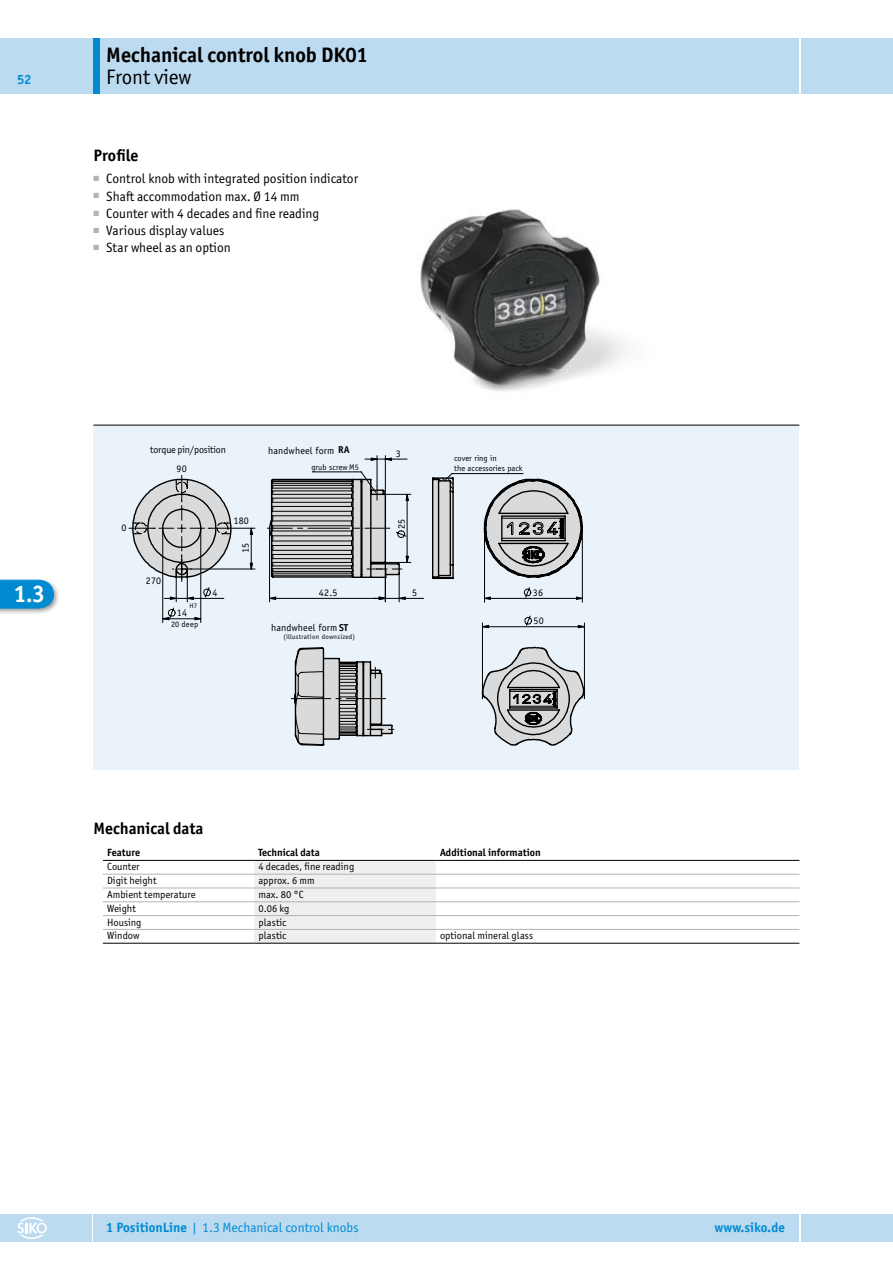
<style>
.page{position:relative;width:893px;height:1280px;background:#fff}
.page>*{position:absolute;margin:0;border:0;box-sizing:border-box;transform-origin:0 0}
.t1{font:700 24px "Officina Sans ITC Pro";color:#fff}
.t2{font:700 21px "Officina Sans ITC Pro";color:#000}
.t3{font:21px "Officina Sans ITC Pro";color:#000}
.t4{font:700 16.5px "Officina Sans ITC Pro";color:#000}
.t5{font:13.5px "Officina Sans ITC Pro";color:#000}
.t6{font:13.5px "Officina Sans ITC Pro";color:#008bd0}
.t7{font:700 13.5px "Officina Sans ITC Pro";color:#008bd0}
.t8{font:10.5px "Officina Sans ITC Pro";color:#000}
.t9{font:700 10.5px "Officina Sans ITC Pro";color:#000}
.t10{font:10.05px "Officina Sans";letter-spacing:.01em;color:#000}
.t11{font:10.05px "Officina Sans ITC Pro";letter-spacing:-.015em;color:#000}
.t12{font:8.25px/9.9px "Officina Sans";color:#000}
.t13{font:6.9px "Officina Sans";letter-spacing:.03em;color:#000}
.s1{font-weight:500}
.s2{font-weight:700}
</style>
<div class="page">
<div style="left:94px;top:1214px;width:705px;height:28px;background:#bcdaf0"></div>
<div style="left:0;top:1214px;width:91px;height:28px;background:#bcdaf0"></div>
<div style="left:801px;top:1214px;width:92px;height:28px;background:#bcdaf0"></div>
<div style="left:94px;top:38px;width:705px;height:56px;background:#bcdaf0"></div>
<div style="left:0;top:38px;width:94px;height:56px;background:#bcdaf0"></div>
<div style="left:801px;top:38px;width:92px;height:56px;background:#bcdaf0"></div>
<img style="left:391px;top:209px;width:271px;height:216px">
<div style="left:0;top:578px;width:60px;height:37px;background:#000;opacity:.4"></div>
<svg style="left:0;top:580px;width:54px;height:28px;background:#0b8ed0"></svg>
<div style="left:94px;top:38px;width:6px;height:56px;background:#008bd0"></div>
<div style="left:93px;top:425px;width:706px;height:345px;background:#eaf3fa"></div>
<hr style="left:385px;top:456px;width:1px;height:39px;background:#000">
<hr style="left:377px;top:456px;width:1px;height:30px;background:#000">
<svg style="left:365px;top:458px;width:42px;height:3px"></svg>
<svg style="left:129px;top:471px;width:456px;height:274px"></svg>
<svg style="left:17px;top:1217px;width:30px;height:22px"></svg>
<hr style="left:93px;top:425px;width:706px;height:1px;background:#000">
<div style="left:254px;top:861px;width:182px;height:68px;background:#eeefef"></div>
<div style="left:254px;top:929px;width:182px;height:14px;background:#eeefef"></div>
<hr style="left:103px;top:901px;width:151px;height:1px;background:#b1b3b4">
<hr style="left:254px;top:901px;width:182px;height:1px;background:#b1b3b4">
<hr style="left:436px;top:901px;width:363px;height:1px;background:#b1b3b4">
<hr style="left:103px;top:860px;width:151px;height:1px;background:#000">
<hr style="left:254px;top:860px;width:182px;height:1px;background:#000">
<hr style="left:436px;top:860px;width:363px;height:1px;background:#000">
<hr style="left:103px;top:874px;width:151px;height:1px;background:#b1b3b4">
<hr style="left:254px;top:874px;width:182px;height:1px;background:#b1b3b4">
<hr style="left:436px;top:874px;width:363px;height:1px;background:#b1b3b4">
<hr style="left:103px;top:888px;width:151px;height:1px;background:#b1b3b4">
<hr style="left:254px;top:888px;width:182px;height:1px;background:#b1b3b4">
<hr style="left:436px;top:888px;width:363px;height:1px;background:#b1b3b4">
<hr style="left:103px;top:915px;width:151px;height:1px;background:#b1b3b4">
<hr style="left:254px;top:915px;width:182px;height:1px;background:#b1b3b4">
<hr style="left:436px;top:915px;width:363px;height:1px;background:#b1b3b4">
<hr style="left:103px;top:929px;width:151px;height:1px;background:#b1b3b4">
<hr style="left:254px;top:929px;width:182px;height:1px;background:#b1b3b4">
<hr style="left:436px;top:929px;width:363px;height:1px;background:#b1b3b4">
<hr style="left:103px;top:943px;width:151px;height:1px;background:#000">
<hr style="left:254px;top:943px;width:182px;height:1px;background:#000">
<hr style="left:436px;top:943px;width:363px;height:1px;background:#000">
<p class="t7" style="left:17px;top:71px;width:16px">52</p>
<h2 class="t2" style="left:106px;top:42px;width:263px">Mechanical control knob DK01</h2>
<h2 class="t3" style="left:106px;top:65px;width:87px">Front view</h2>
<p class="t4" style="left:94px;top:145px;width:46px">Profile</p>
<p class="t5" style="left:94px;top:171px;width:266px"><sup>■</sup> Control knob with integrated position indicator</p>
<p class="t5" style="left:94px;top:188px;width:208px"><sup>■</sup> Shaft accommodation max. Ø 14 mm</p>
<p class="t5" style="left:94px;top:205px;width:227px"><sup>■</sup> Counter with 4 decades and fine reading</p>
<p class="t5" style="left:94px;top:223px;width:132px"><sup>■</sup> Various display values</p>
<p class="t5" style="left:94px;top:240px;width:139px"><sup>■</sup> Star wheel as an option</p>
<h1 class="t1" style="left:14px;top:579px;width:33px">1<span class="s1">.</span>3</h1>
<p class="t10" style="left:122px;top:522px;width:7px">0</p>
<p class="t11" style="left:150px;top:444px;width:77px">torque pin/position</p>
<p class="t10" style="left:177px;top:463px;width:12px">90</p>
<p class="t10" style="left:146px;top:575px;width:17px">270</p>
<p class="t13" style="left:189px;top:601px;width:9px">H7</p>
<p class="t10" style="left:177px;top:607px;width:12px">14</p>
<p class="t12" style="left:171px;top:619px;width:29px">20 deep</p>
<p class="t10" style="left:213px;top:587px;width:7px">4</p>
<p class="t10" style="left:234px;top:515px;width:17px">180</p>
<p class="t10" style="left:240px;top:553px;width:12px;rotate:-90deg">15</p>
<p class="t10" style="left:268px;top:444px;width:83px">handwheel form <span class="s2">RA</span></p>
<p class="t10" style="left:396px;top:447px;width:7px">3</p>
<p class="t12" style="left:311px;top:462px;width:49px">grub screwM5</p>
<p class="t12" style="left:454px;top:454px;width:70px">cover ring in<br>the accessories pack</p>
<p class="t10" style="left:395px;top:529px;width:12px;rotate:-90deg">25</p>
<p class="t10" style="left:319px;top:587px;width:20px">42.5</p>
<p class="t10" style="left:412px;top:587px;width:7px">5</p>
<p class="t10" style="left:271px;top:621px;width:79px">handwheel form<span class="s2">ST</span></p>
<p class="t13" style="left:283px;top:633px;width:73px">(illustration downsized)</p>
<p class="t10" style="left:533px;top:587px;width:12px">36</p>
<p class="t10" style="left:534px;top:615px;width:12px">50</p>
<p class="t4" style="left:94px;top:818px;width:112px">Mechanical data</p>
<p class="t9" style="left:107px;top:846px;width:35px">Feature</p>
<p class="t9" style="left:258px;top:846px;width:63px">Technical data</p>
<p class="t9" style="left:440px;top:846px;width:102px">Additional information</p>
<p class="t8" style="left:107px;top:861px;width:34px">Counter</p>
<p class="t8" style="left:258px;top:861px;width:97px">4 decades, fine reading</p>
<p class="t8" style="left:107px;top:874px;width:51px">Digit height</p>
<p class="t8" style="left:258px;top:874px;width:58px">approx. 6 mm</p>
<p class="t8" style="left:107px;top:888px;width:90px">Ambient temperature</p>
<p class="t8" style="left:258px;top:888px;width:47px">max. 80 °C</p>
<p class="t8" style="left:107px;top:902px;width:30px">Weight</p>
<p class="t8" style="left:258px;top:902px;width:32px">0.06 kg</p>
<p class="t8" style="left:107px;top:916px;width:36px">Housing</p>
<p class="t8" style="left:258px;top:916px;width:30px">plastic</p>
<p class="t8" style="left:107px;top:930px;width:34px">Window</p>
<p class="t8" style="left:258px;top:930px;width:30px">plastic</p>
<p class="t8" style="left:440px;top:930px;width:95px">optional mineral glass</p>
<p class="t6" style="left:106px;top:1220px;width:254px"><span class="s2">1 PositionLine</span> | 1.3 Mechanical control knobs</p>
<p class="t7" style="left:714px;top:1219px;width:72px">www.siko.de</p>
</div>
